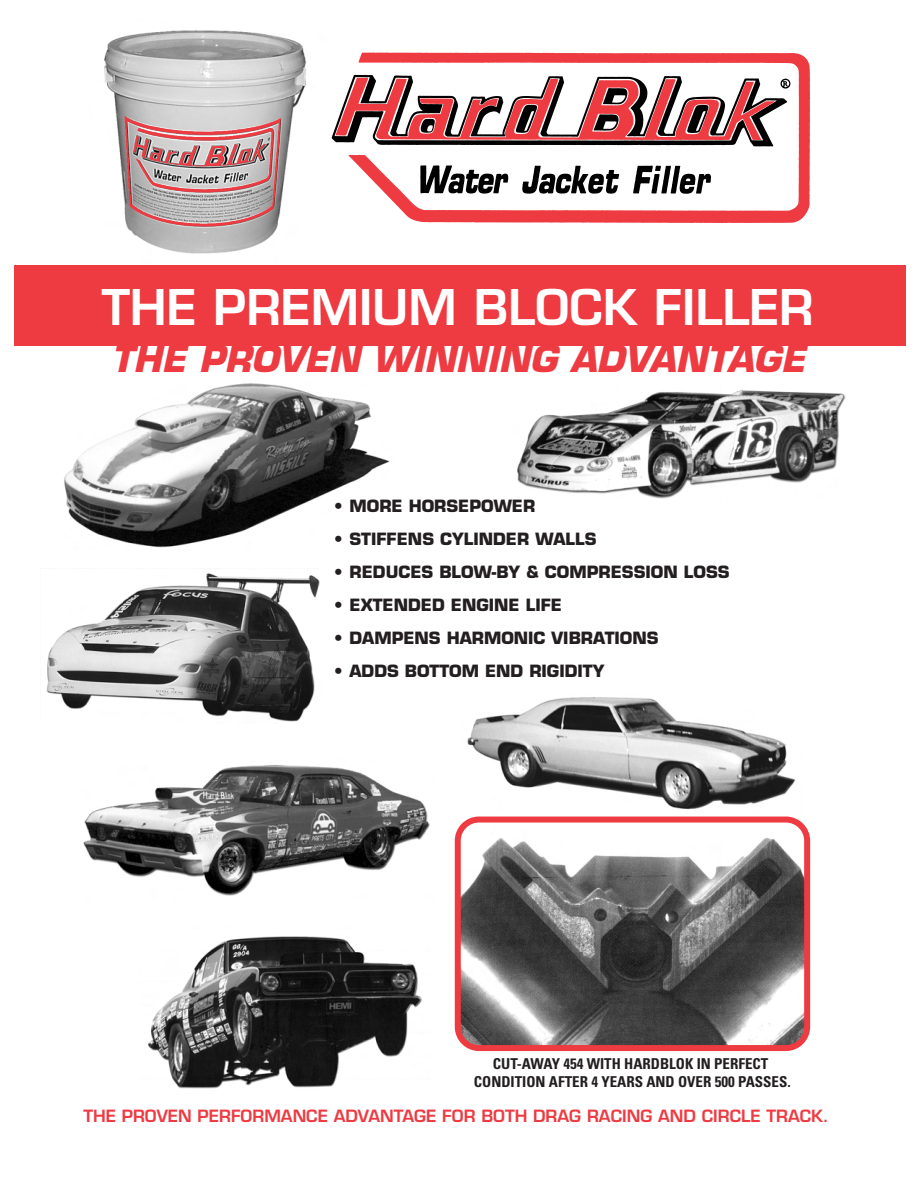
<style>
.page{position:relative;width:918px;height:1188px;background:#fff}
.page>*{position:absolute;margin:0;border:0;box-sizing:border-box;transform-origin:0 0}
.t1{font:600 48px "Eurostile";color:#fff}
.t2{font:italic 700 36px "Eurostile";color:#ee3a41}
.t3{font:700 16.5px "Eurostile";color:#231f20}
.t4{font:600 16.5px "Eurostile";color:#ee3a41}
.t5{font:700 condensed 15px/18px "Univers";color:#231f20;text-align:center}
</style>
<div class="page">
<img style="left:46px;top:573px;width:274px;height:149px">
<img style="left:517px;top:390px;width:329px;height:109px">
<img style="left:467px;top:697px;width:328px;height:113px">
<img style="left:148px;top:936px;width:274px;height:153px">
<img style="left:83px;top:765px;width:347px;height:131px">
<img style="left:64px;top:383px;width:326px;height:165px">
<div style="left:15px;top:266px;width:891px;height:80px;background:#ee3a41"></div>
<img style="left:462px;top:824px;width:341px;height:220px">
<div style="left:455px;top:817px;width:355px;height:234px;border:6px solid #ee3a41;border-radius:21px"></div>
<img style="left:104px;top:30px;width:202px;height:224px">
<svg style="left:124px;top:116px;width:157px;height:111px;background:#bd9e9f"></svg>
<svg style="left:349px;top:52px;width:461px;height:171px"></svg>
<svg style="left:332px;top:75px;width:459px;height:71px"></svg>
<h1 class="t1" style="left:102px;top:289px;width:714px">THE PREMIUM BLOCK FILLER</h1>
<h2 class="t2" style="left:112px;top:345px;width:703px">THE PROVEN WINNING ADVANTAGE</h2>
<p class="t3" style="left:334px;top:500px;width:203px">• MORE HORSEPOWER</p>
<p class="t3" style="left:334px;top:533px;width:264px">• STIFFENS CYLINDER WALLS</p>
<p class="t3" style="left:334px;top:566px;width:397px">• REDUCES BLOW-BY &amp; COMPRESSION LOSS</p>
<p class="t3" style="left:334px;top:599px;width:230px">• EXTENDED ENGINE LIFE</p>
<p class="t3" style="left:334px;top:632px;width:326px">• DAMPENS HARMONIC VIBRATIONS</p>
<p class="t3" style="left:334px;top:665px;width:272px">• ADDS BOTTOM END RIGIDITY</p>
<p class="t5" style="left:474px;top:1056px;width:318px">CUT-AWAY 454 WITH HARDBLOK IN PERFECT<br>CONDITION AFTER 4 YEARS AND OVER 500 PASSES.</p>
<p class="t4" style="left:83px;top:1109px;width:747px">THE PROVEN PERFORMANCE ADVANTAGE FOR BOTH DRAG RACING AND CIRCLE TRACK.</p>
</div>
